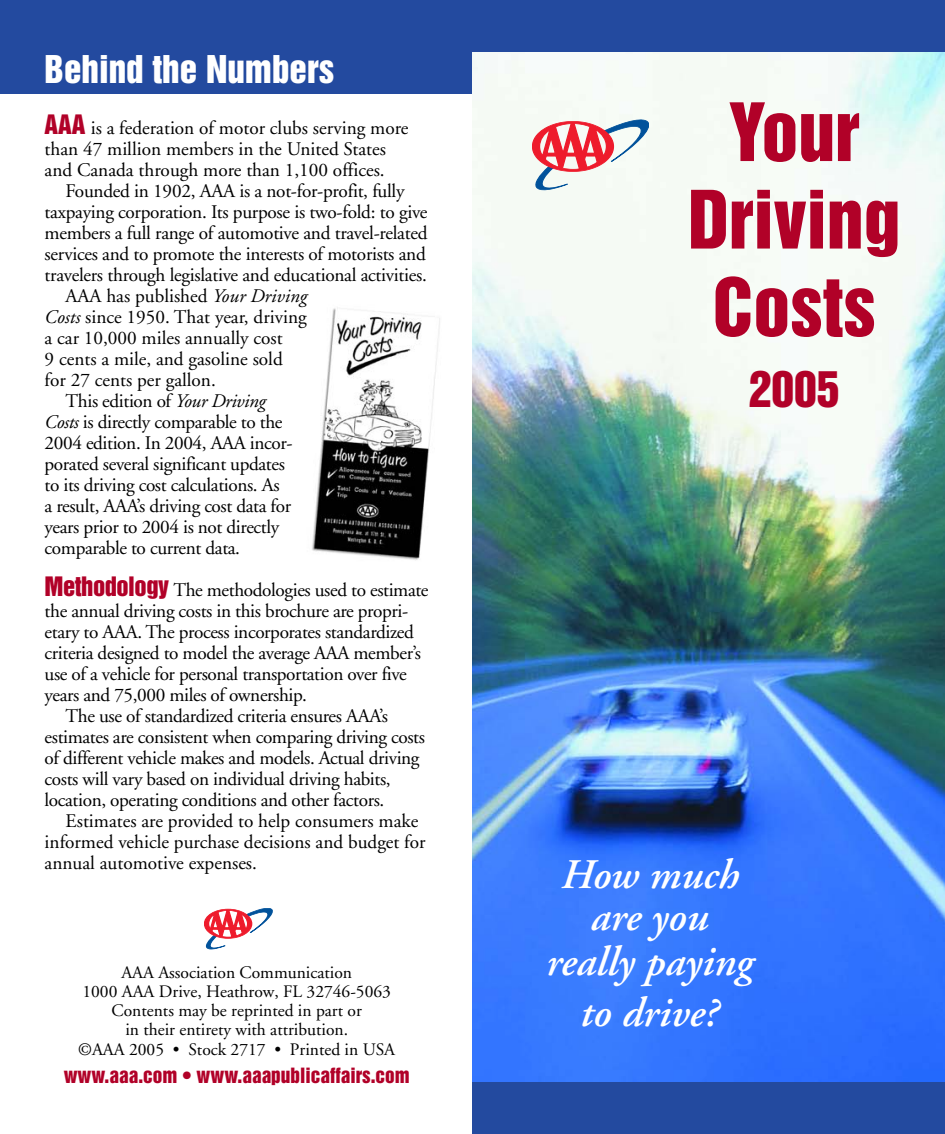
<style>
.page{position:relative;width:945px;height:1134px;background:#fff}
.page>*{position:absolute;margin:0;border:0;box-sizing:border-box;transform-origin:0 0}
.t1{font:73.5px/87.5px "Helvetica Inserat";color:#b10128;text-align:center}
.t2{font:45.5px "Helvetica Inserat";color:#b10128}
.t3{font:italic 600 42px/43.8px "Adobe Garamond";color:#fff;text-align:center}
.t4{font:35px "Helvetica Inserat";color:#fff}
.t5{font:19.25px "Adobe Garamond";letter-spacing:-.02em;color:#000}
.t6{font:19.25px/21px "Adobe Garamond";color:#000}
.t7{font:19.25px "Helvetica Inserat";color:#b10128}
.t8{font:17.5px/19.2px "Adobe Garamond";color:#000;text-align:center}
.s1{font-family:"Helvetica Inserat";font-size:24.5px;color:#b10128}
.s2{font-style:italic}
</style>
<div class="page">
<div style="left:0;top:0;width:478px;height:94px;background:#234a9f"></div>
<img style="left:312px;top:307px;width:128px;height:253px">
<img style="left:472px;top:52px;width:473px;height:1030px">
<div style="left:467px;top:0;width:478px;height:52px;background:#234a9f"></div>
<svg style="left:204px;top:908px;width:68px;height:41px"></svg>
<svg style="left:532px;top:120px;width:117px;height:70px"></svg>
<div style="left:472px;top:1082px;width:473px;height:52px;background:#234a9f"></div>
<h3 class="t4" style="left:45px;top:55px;width:291px">Behind the Numbers</h3>
<p class="t6" style="left:45px;top:119px;width:365px"><span class="s1">AAA</span> is a federation of motor clubs serving more than 47 million members in the United States and Canada through more than 1,100 offices.</p>
<p class="t5" style="left:66px;top:183px;width:340px">Founded in 1902, AAA is a not-for-profit, fully</p>
<p class="t5" style="left:45px;top:204px;width:384px">taxpaying corporation. Its purpose is two-fold: to give</p>
<p class="t5" style="left:45px;top:225px;width:384px">members a full range of automotive and travel-related</p>
<p class="t5" style="left:45px;top:246px;width:383px">services and to promote the interests of motorists and</p>
<p class="t5" style="left:45px;top:267px;width:384px">travelers through legislative and educational activities.</p>
<p class="t6" style="left:66px;top:287px;width:243px">AAA has published <span class="s2">Your Driving</span></p>
<p class="t6" style="left:45px;top:308px;width:264px"><span class="s2">Costs</span> since 1950. That year, driving</p>
<p class="t6" style="left:45px;top:329px;width:240px">a car 10,000 miles annually cost</p>
<p class="t6" style="left:45px;top:350px;width:240px">9 cents a mile, and gasoline sold</p>
<p class="t6" style="left:45px;top:371px;width:173px">for 27 cents per gallon.</p>
<p class="t5" style="left:66px;top:393px;width:202px">This edition of <span class="s2">Your Driving</span></p>
<p class="t5" style="left:45px;top:414px;width:239px"><span class="s2">Costs</span> is directly comparable to the</p>
<p class="t5" style="left:45px;top:435px;width:250px">2004 edition. In 2004, AAA incor-</p>
<p class="t5" style="left:45px;top:456px;width:242px">porated several significant updates</p>
<p class="t5" style="left:45px;top:477px;width:237px">to its driving cost calculations. As</p>
<p class="t5" style="left:45px;top:498px;width:248px">a result, AAA’s driving cost data for</p>
<p class="t5" style="left:45px;top:519px;width:236px">years prior to 2004 is not directly</p>
<p class="t5" style="left:45px;top:540px;width:197px">comparable to current data.</p>
<p class="t5" style="left:45px;top:582px;width:385px"><span class="s1">Methodology</span> The methodologies used to estimate</p>
<p class="t5" style="left:45px;top:603px;width:365px">the annual driving costs in this brochure are propri-</p>
<p class="t5" style="left:45px;top:624px;width:371px">etary to AAA. The process incorporates standardized</p>
<p class="t5" style="left:45px;top:645px;width:378px">criteria designed to model the average AAA member’s</p>
<p class="t5" style="left:45px;top:666px;width:364px">use of a vehicle for personal transportation over five</p>
<p class="t5" style="left:45px;top:687px;width:264px">years and 75,000 miles of ownership.</p>
<p class="t5" style="left:66px;top:708px;width:324px">The use of standardized criteria ensures AAA’s</p>
<p class="t5" style="left:45px;top:729px;width:382px">estimates are consistent when comparing driving costs</p>
<p class="t5" style="left:45px;top:750px;width:376px">of different vehicle makes and models. Actual driving</p>
<p class="t5" style="left:45px;top:771px;width:348px">costs will vary based on individual driving habits,</p>
<p class="t5" style="left:45px;top:792px;width:341px">location, operating conditions and other factors.</p>
<p class="t6" style="left:66px;top:812px;width:354px">Estimates are provided to help consumers make</p>
<p class="t6" style="left:45px;top:833px;width:383px">informed vehicle purchase decisions and budget for</p>
<p class="t6" style="left:45px;top:854px;width:214px">annual automotive expenses.</p>
<h3 class="t3" style="left:546px;top:856px;width:208px">How much are you really paying</h3>
<h3 class="t3" style="left:580px;top:994px;width:140px">to drive?</h3>
<h1 class="t1" style="left:688px;top:92px;width:214px">Your<br>Driving<br>Costs</h1>
<h2 class="t2" style="left:749px;top:371px;width:92px">2005</h2>
<p class="t8" style="left:78px;top:964px;width:318px">AAA Association Communication<br>1000 AAA Drive, Heathrow, FL 32746-5063<br>Contents may be reprinted in part or<br>in their entirety with attribution.<br>©AAA 2005 • Stock 2717 • Printed in USA</p>
<p class="t7" style="left:64px;top:1067px;width:348px">www.aaa.com • www.aaapublicaffairs.com</p>
</div>
